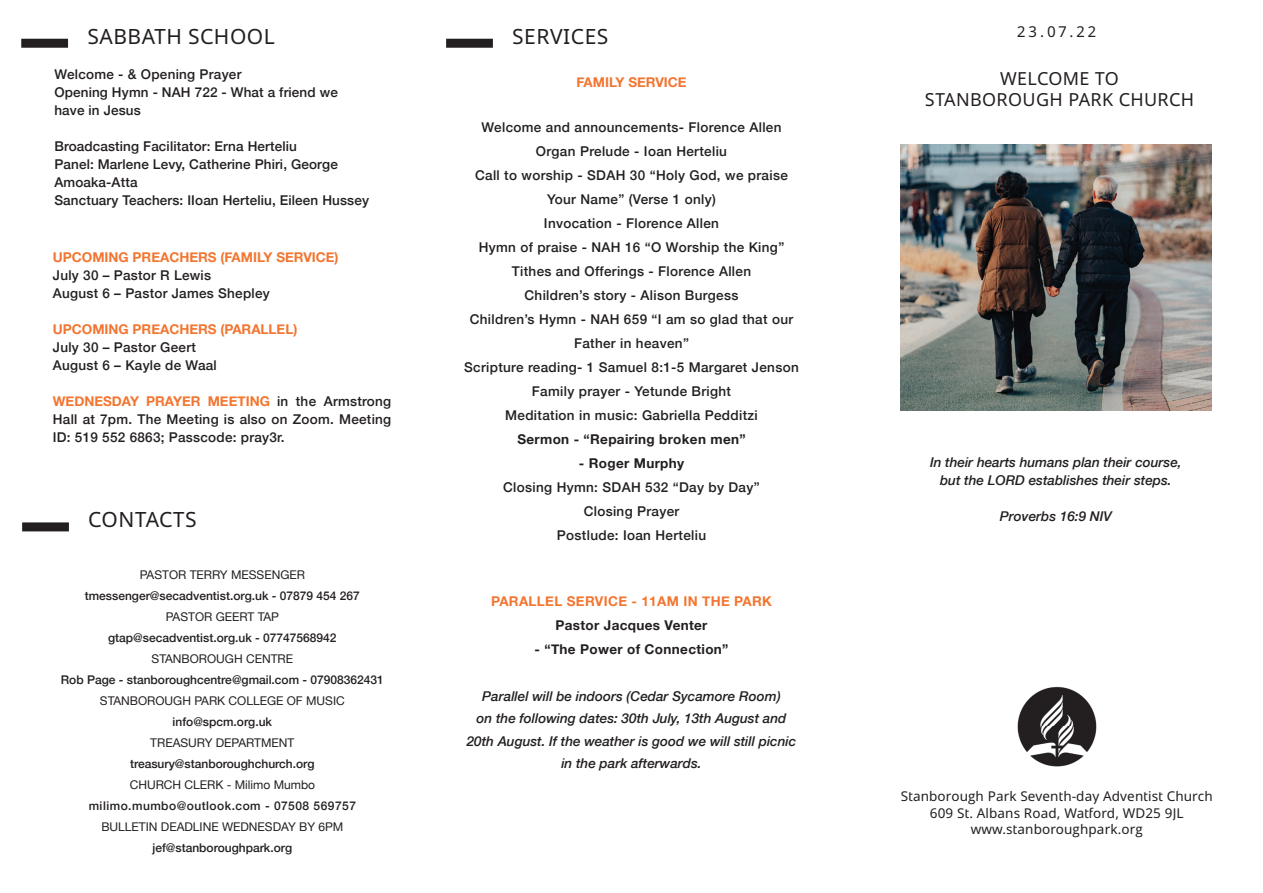
<style>
.page{position:relative;width:1263px;height:893px;background:#fff}
.page>*{position:absolute;margin:0;border:0;box-sizing:border-box;transform-origin:0 0}
.t1{font:21px "Advent Sans Beta";letter-spacing:.025em;color:#231f20}
.t2{font:18px/21.6px "Advent Sans Beta";letter-spacing:.02em;color:#231f20;text-align:center}
.t3{font:15px "Advent Sans Beta";color:#231f20}
.t4{font:500 13.5px/24px "Helvetica Neue";letter-spacing:.025em;color:#231f20}
.t5{font:italic 500 13.5px/22.5px "Helvetica Neue";color:#231f20;text-align:center}
.t6{font:13.5px/16.2px "Advent Sans Beta";letter-spacing:.01em;color:#231f20;text-align:center}
.t7{font:700 13.5px "Helvetica Neue";letter-spacing:.025em;color:#231f20}
.t8{font:700 13.5px "Helvetica Neue";color:#f37530}
.t9{font:700 13.5px "Helvetica Neue";letter-spacing:.025em;color:#f37530}
.t10{font:500 12px "Helvetica Neue";color:#231f20}
.t11{font:12px "Helvetica Neue";color:#231f20}
.t12{font:500 12px "Helvetica Neue";letter-spacing:.04em;color:#231f20}
.s1{font-weight:700;color:#f37530}
</style>
<div class="page">
<img style="left:901px;top:145px;width:311px;height:266px">
<div style="left:21px;top:39px;width:47px;height:9px;background:#231f20"></div>
<div style="left:22px;top:522px;width:47px;height:9px;background:#231f20"></div>
<div style="left:446px;top:39px;width:47px;height:9px;background:#231f20"></div>
<img style="left:1017px;top:686px;width:80px;height:81px">
<h1 class="t1" style="left:87px;top:21px;width:189px">SABBATH SCHOOL</h1>
<p class="t4" style="left:54px;top:64px;width:285px;line-height:18px">Welcome - &amp; Opening Prayer<br>Opening Hymn - NAH 722 - What a friend we have in Jesus</p>
<p class="t4" style="left:54px;top:136px;width:316px;line-height:18px">Broadcasting Facilitator: Erna Herteliu<br>Panel: Marlene Levy, Catherine Phiri, George Amoaka-Atta<br>Sanctuary Teachers: IIoan Herteliu, Eileen Hussey</p>
<p class="t8" style="left:53px;top:247px;width:287px">UPCOMING PREACHERS (FAMILY SERVICE)</p>
<p class="t4" style="left:53px;top:265px;width:218px;line-height:18px">July 30 – Pastor R Lewis<br>August 6 – Pastor James Shepley</p>
<p class="t8" style="left:53px;top:319px;width:246px">UPCOMING PREACHERS (PARALLEL)</p>
<p class="t4" style="left:53px;top:337px;width:166px;line-height:18px">July 30 – Pastor Geert<br>August 6 – Kayle de Waal</p>
<p class="t4" style="left:53px;top:391px;width:340px;line-height:18px;text-align:justify"><span class="s1">WEDNESDAY PRAYER MEETING</span> in the Armstrong Hall at 7pm. The Meeting is also on Zoom. Meeting ID: 519 552 6863; Passcode: pray3r.</p>
<h1 class="t1" style="left:88px;top:505px;width:110px">CONTACTS</h1>
<p class="t11" style="left:140px;top:566px;width:167px">PASTOR TERRY MESSENGER</p>
<p class="t10" style="left:85px;top:586px;width:277px">tmessenger@secadventist.org.uk - 07879 454 267</p>
<p class="t11" style="left:166px;top:608px;width:115px">PASTOR GEERT TAP</p>
<p class="t10" style="left:108px;top:628px;width:230px">gtap@secadventist.org.uk - 07747568942</p>
<p class="t11" style="left:152px;top:650px;width:143px">STANBOROUGH CENTRE</p>
<p class="t10" style="left:61px;top:670px;width:325px">Rob Page - stanboroughcentre@gmail.com - 07908362431</p>
<p class="t11" style="left:100px;top:692px;width:246px">STANBOROUGH PARK COLLEGE OF MUSIC</p>
<p class="t10" style="left:173px;top:712px;width:101px">info@spcm.org.uk</p>
<p class="t11" style="left:150px;top:734px;width:146px">TREASURY DEPARTMENT</p>
<p class="t10" style="left:130px;top:754px;width:186px">treasury@stanboroughchurch.org</p>
<p class="t11" style="left:130px;top:776px;width:187px">CHURCH CLERK - Milimo Mumbo</p>
<p class="t12" style="left:89px;top:796px;width:269px">milimo.mumbo@outlook.com - 07508 569757</p>
<p class="t11" style="left:101px;top:818px;width:244px">BULLETIN DEADLINE WEDNESDAY BY 6PM</p>
<p class="t10" style="left:153px;top:838px;width:141px">jef@stanboroughpark.org</p>
<h1 class="t1" style="left:512px;top:21px;width:98px">SERVICES</h1>
<p class="t8" style="left:576px;top:72px;width:112px">FAMILY SERVICE</p>
<p class="t4" style="left:464px;top:114px;width:336px;text-align:center">Welcome and announcements- Florence Allen Organ Prelude - Ioan Herteliu<br>Call to worship - SDAH 30 “Holy God, we praise Your Name” (Verse 1 only)<br>Invocation - Florence Allen<br>Hymn of praise - NAH 16 “O Worship the King” Tithes and Offerings - Florence Allen<br>Children’s story - Alison Burgess<br>Children’s Hymn - NAH 659 “I am so glad that our Father in heaven”<br>Scripture reading- 1 Samuel 8:1-5 Margaret Jenson Family prayer - Yetunde Bright<br>Meditation in music: Gabriella Pedditzi</p>
<p class="t7" style="left:517px;top:429px;width:230px">Sermon - “Repairing broken men”</p>
<p class="t7" style="left:579px;top:453px;width:107px">- Roger Murphy</p>
<p class="t4" style="left:503px;top:474px;width:258px;text-align:center">Closing Hymn: SDAH 532 “Day by Day”<br>Closing Prayer<br>Postlude: Ioan Herteliu</p>
<p class="t9" style="left:491px;top:591px;width:282px">PARALLEL SERVICE - 11AM IN THE PARK</p>
<p class="t7" style="left:555px;top:615px;width:154px">Pastor Jacques Venter</p>
<p class="t7" style="left:534px;top:639px;width:196px">- “The Power of Connection”</p>
<p class="t5" style="left:467px;top:684px;width:331px">Parallel will be indoors (Cedar Sycamore Room)<br>on the following dates: 30th July, 13th August and 20th August. If the weather is good we will still picnic in the park afterwards.</p>
<p class="t3" style="left:1017px;top:21px;width:81px">23.07.22</p>
<h2 class="t2" style="left:925px;top:68px;width:271px">WELCOME TO<br>STANBOROUGH PARK CHURCH</h2>
<p class="t5" style="left:930px;top:452px;width:253px;line-height:18px">In their hearts humans plan their course, but the LORD establishes their steps.</p>
<p class="t5" style="left:1000px;top:504px;width:113px">Proverbs 16:9 NIV</p>
<p class="t6" style="left:901px;top:789px;width:313px">Stanborough Park Seventh-day Adventist Church<br>609 St. Albans Road, Watford, WD25 9JL www.stanboroughpark.org</p>
</div>
